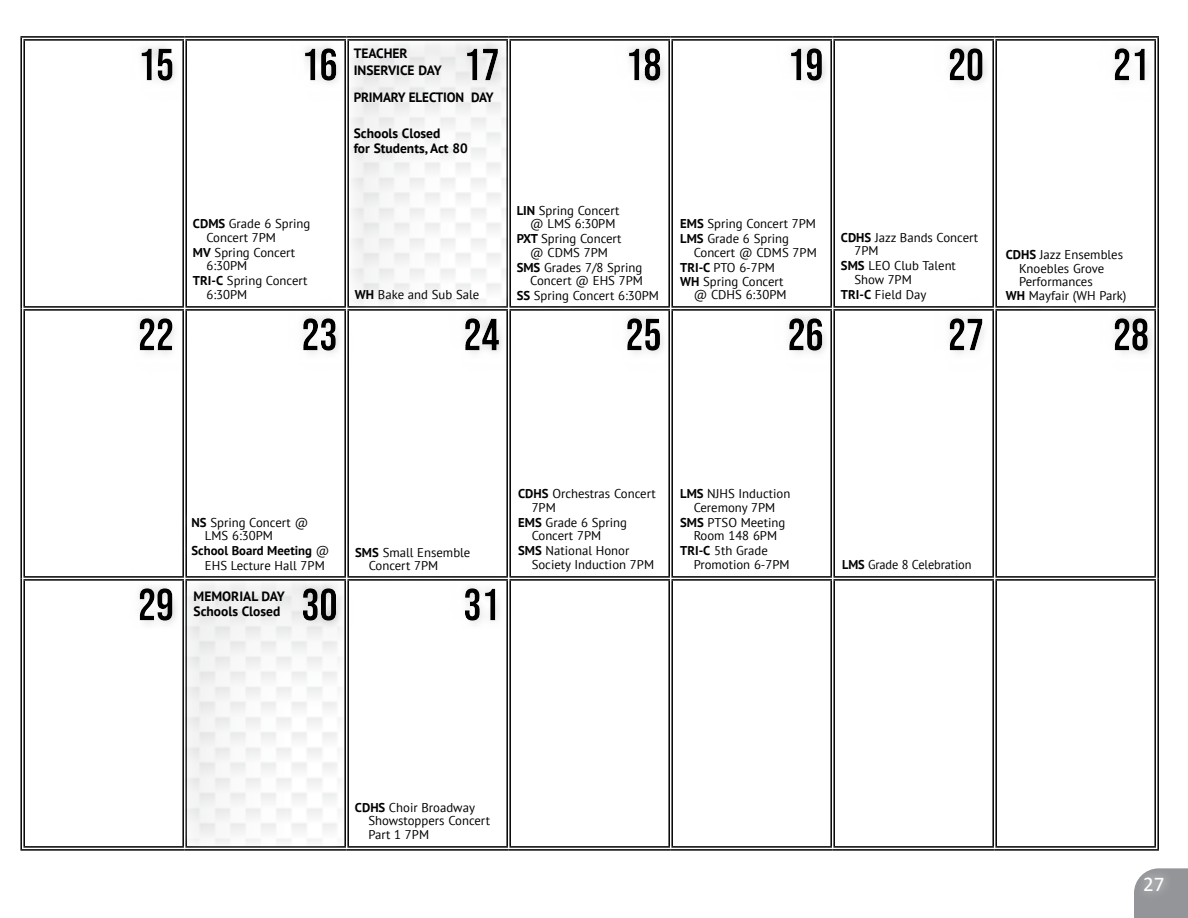
<style>
.page{position:relative;width:1188px;height:918px;background:#fff}
.page>*{position:absolute;margin:0;border:0;box-sizing:border-box;transform-origin:0 0}
.t1{font:21px "Calibri";color:#fff}
.t2{font:700 13.5px/15px "PT Sans";color:#000}
.t3{font:12.75px/13.5px "PT Sans";color:#000}
.t4{font:700 12.75px/15px "PT Sans";color:#000}
.s1{font-weight:700}
.s2{font-weight:400}
</style>
<div class="page">
<hr style="left:20px;top:36px;width:165px;height:2px;background:#000">
<hr style="left:23px;top:39px;width:161px;height:2px;background:#000">
<hr style="left:20px;top:38px;width:2px;height:270px;background:#000">
<hr style="left:23px;top:41px;width:2px;height:265px;background:#000">
<hr style="left:23px;top:306px;width:161px;height:2px;background:#000">
<hr style="left:23px;top:309px;width:161px;height:2px;background:#000">
<hr style="left:20px;top:308px;width:2px;height:270px;background:#000">
<hr style="left:23px;top:311px;width:2px;height:265px;background:#000">
<hr style="left:23px;top:576px;width:161px;height:2px;background:#000">
<hr style="left:23px;top:579px;width:161px;height:2px;background:#000">
<hr style="left:20px;top:578px;width:2px;height:271px;background:#000">
<hr style="left:23px;top:581px;width:2px;height:265px;background:#000">
<hr style="left:182px;top:581px;width:2px;height:265px;background:#000">
<hr style="left:344px;top:581px;width:2px;height:265px;background:#000">
<hr style="left:347px;top:581px;width:2px;height:265px;background:#000">
<hr style="left:506px;top:581px;width:2px;height:265px;background:#000">
<hr style="left:509px;top:581px;width:2px;height:265px;background:#000">
<hr style="left:668px;top:581px;width:2px;height:265px;background:#000">
<hr style="left:671px;top:581px;width:2px;height:265px;background:#000">
<hr style="left:830px;top:581px;width:2px;height:265px;background:#000">
<hr style="left:833px;top:581px;width:2px;height:265px;background:#000">
<hr style="left:992px;top:581px;width:2px;height:265px;background:#000">
<hr style="left:995px;top:581px;width:2px;height:265px;background:#000">
<hr style="left:1154px;top:581px;width:2px;height:265px;background:#000">
<hr style="left:1157px;top:578px;width:2px;height:271px;background:#000">
<hr style="left:23px;top:846px;width:161px;height:2px;background:#000">
<hr style="left:20px;top:849px;width:165px;height:2px;background:#000">
<hr style="left:185px;top:846px;width:161px;height:2px;background:#000">
<hr style="left:185px;top:849px;width:162px;height:2px;background:#000">
<hr style="left:347px;top:846px;width:161px;height:2px;background:#000">
<hr style="left:347px;top:849px;width:162px;height:2px;background:#000">
<hr style="left:509px;top:846px;width:161px;height:2px;background:#000">
<hr style="left:509px;top:849px;width:162px;height:2px;background:#000">
<hr style="left:671px;top:846px;width:161px;height:2px;background:#000">
<hr style="left:671px;top:849px;width:162px;height:2px;background:#000">
<hr style="left:833px;top:846px;width:161px;height:2px;background:#000">
<hr style="left:833px;top:849px;width:162px;height:2px;background:#000">
<hr style="left:995px;top:846px;width:161px;height:2px;background:#000">
<hr style="left:995px;top:849px;width:164px;height:2px;background:#000">
<img style="left:185px;top:644px;width:158px;height:203px">
<div style="left:121px;top:26px;width:1048px;height:618px;background:#000;opacity:.5"></div>
<div style="left:1134px;top:868px;width:54px;height:50px;background:#939598"></div>
<div style="left:1136px;top:869px;width:37px;height:31px;background:#fff;opacity:.75"></div>
<div style="left:182px;top:507px;width:156px;height:72px;background:#fff"></div>
<div style="left:507px;top:195px;width:161px;height:117px;background:#fff"></div>
<div style="left:346px;top:538px;width:133px;height:42px;background:#fff"></div>
<div style="left:996px;top:239px;width:140px;height:74px;background:#fff"></div>
<p class="t3" style="left:206px;top:217px;width:105px;text-indent:-14px"><span class="s1">CDMS</span> Grade 6 Spring<br>Concert 7PM</p>
<p class="t3" style="left:206px;top:245px;width:90px;text-indent:-14px"><span class="s1">MV</span> Spring Concert<br>6:30PM</p>
<p class="t3" style="left:206px;top:274px;width:103px;text-indent:-14px"><span class="s1">TRI-C</span> Spring Concert<br>6:30PM</p>
<p class="t2" style="left:354px;top:45px;width:90px;line-height:16.5px">TEACHER<br>INSERVICE DAY</p>
<p class="t2" style="left:354px;top:89px;width:142px">PRIMARY ELECTION DAY</p>
<p class="t2" style="left:354px;top:125px;width:115px">Schools Closed<br>for Students, Act 80</p>
<p class="t3" style="left:355px;top:287px;width:126px"><span class="s1">WH</span> Bake and Sub Sale</p>
<p class="t3" style="left:530px;top:203px;width:91px;text-indent:-14px"><span class="s1">LIN</span> Spring Concert @ LMS 6:30PM</p>
<p class="t3" style="left:517px;top:232px;width:106px;text-align:center"><span class="s1">PXT</span> Spring Concert @ CDMS 7PM</p>
<p class="t3" style="left:517px;top:260px;width:128px;text-align:right"><span class="s1">SMS</span> Grades 7/8 Spring<br>Concert @ EHS 7PM</p>
<p class="t3" style="left:517px;top:289px;width:144px"><span class="s1">SS</span> Spring Concert 6:30PM</p>
<p class="t3" style="left:680px;top:216px;width:137px;line-height:15px"><span class="s1">EMS</span> Spring Concert 7PM<br><span class="s1">LMS</span> Grade 6 Spring</p>
<p class="t3" style="left:680px;top:245px;width:138px;line-height:14.5px;text-indent:14px">Concert @ CDMS 7PM<br><span class="s1">TRI-C</span> PTO 6-7PM<br><span class="s1">WH</span> Spring Concert</p>
<p class="t3" style="left:694px;top:287px;width:94px">@ CDHS 6:30PM</p>
<p class="t3" style="left:854px;top:230px;width:125px;text-indent:-14px"><span class="s1">CDHS</span> Jazz Bands Concert<br>7PM</p>
<p class="t3" style="left:854px;top:259px;width:103px;text-indent:-14px"><span class="s1">SMS</span> LEO Club Talent<br>Show 7PM</p>
<p class="t3" style="left:841px;top:287px;width:87px"><span class="s1">TRI-C</span> Field Day</p>
<p class="t3" style="left:1006px;top:248px;width:119px"><span class="s1">CDHS</span> Jazz Ensembles</p>
<p class="t3" style="left:1019px;top:261px;width:87px">Knoebles Grove</p>
<p class="t3" style="left:1019px;top:275px;width:75px">Performances</p>
<p class="t3" style="left:1006px;top:289px;width:122px"><span class="s1">WH</span> Mayfair (WH Park)</p>
<p class="t3" style="left:205px;top:515px;width:105px;text-indent:-14px"><span class="s1">NS</span> Spring Concert @<br>LMS 6:30PM</p>
<p class="t4" style="left:205px;top:543px;width:126px;text-indent:-14px">School Board Meeting <span class="s2">@<br>EHS Lecture Hall 7PM</span></p>
<p class="t2" style="left:194px;top:589px;width:93px">MEMORIAL DAY<br>Schools Closed</p>
<p class="t3" style="left:369px;top:546px;width:103px;line-height:12.8px;text-indent:-14px"><span class="s1">SMS</span> Small Ensemble<br>Concert 7PM</p>
<p class="t3" style="left:532px;top:487px;width:126px;text-indent:-14px"><span class="s1">CDHS</span> Orchestras Concert<br>7PM</p>
<p class="t3" style="left:532px;top:515px;width:97px;text-indent:-14px"><span class="s1">EMS</span> Grade 6 Spring<br>Concert 7PM</p>
<p class="t3" style="left:532px;top:544px;width:124px;text-indent:-14px"><span class="s1">SMS</span> National Honor<br>Society Induction 7PM</p>
<p class="t3" style="left:680px;top:487px;width:112px;text-align:center"><span class="s1">LMS</span> NJHS Induction<br>Ceremony 7PM</p>
<p class="t3" style="left:680px;top:515px;width:107px;text-align:center"><span class="s1">SMS</span> PTSO Meeting<br>Room 148 6PM</p>
<p class="t3" style="left:694px;top:544px;width:98px;text-indent:-14px"><span class="s1">TRI-C</span> 5th Grade<br>Promotion 6-7PM</p>
<p class="t3" style="left:842px;top:557px;width:131px"><span class="s1">LMS</span> Grade 8 Celebration</p>
<p class="t3" style="left:368px;top:800px;width:123px;text-indent:-14px"><span class="s1">CDHS</span> Choir Broadway<br>Showstoppers Concert<br>Part 1 7PM</p>
<h1 class="t1" style="left:1143px;top:871px;width:23px">27</h1>
</div>
